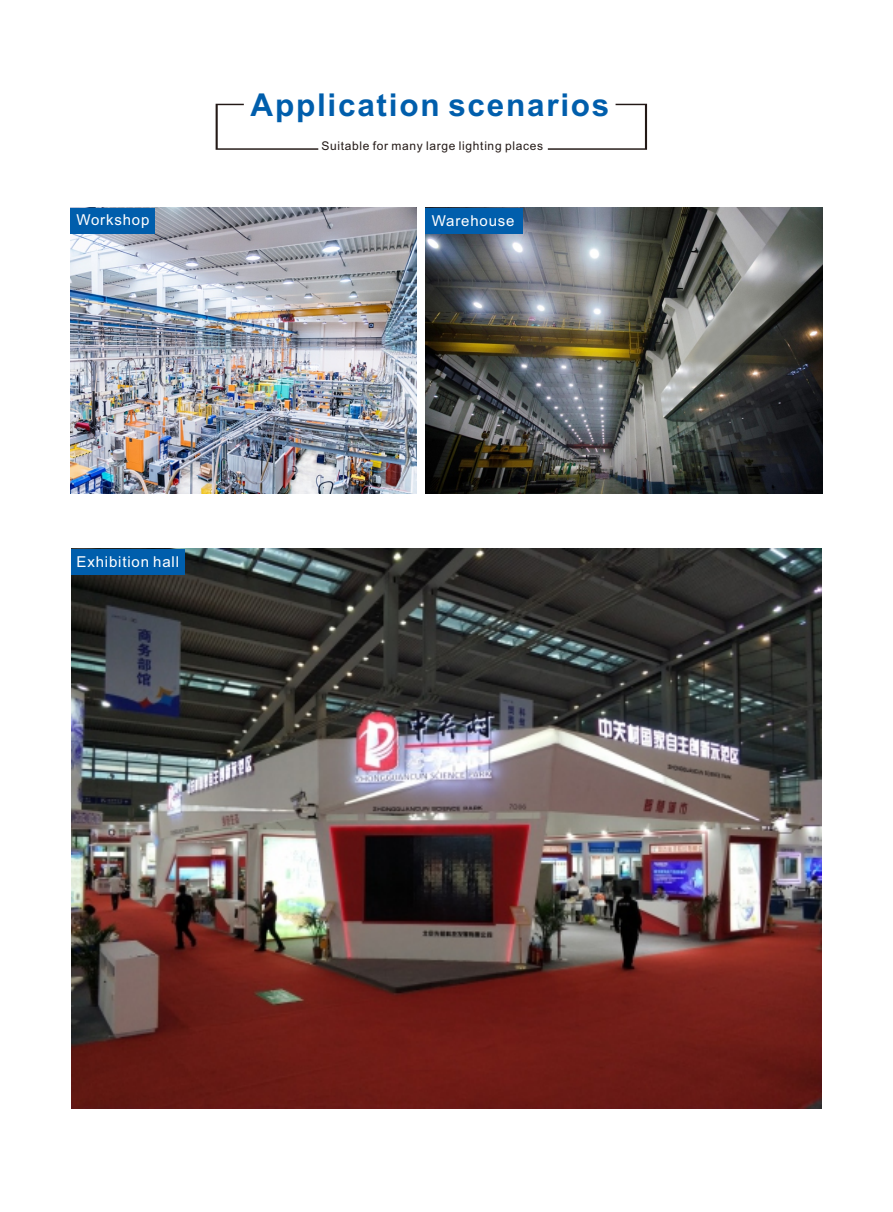
<style>
.page{position:relative;width:893px;height:1212px;background:#fff}
.page>*{position:absolute;margin:0;border:0;box-sizing:border-box;transform-origin:0 0}
.t1{font:700 31.5px "Arial";letter-spacing:.055em;color:#005eac}
.t2{font:15px "Arial";letter-spacing:.055em;color:#fff}
.t3{font:12px "Arial";letter-spacing:.055em;color:#231916}
</style>
<div class="page">
<img style="left:425px;top:208px;width:397px;height:285px">
<img style="left:71px;top:208px;width:345px;height:285px">
<img style="left:71px;top:549px;width:750px;height:559px">
<div style="left:71px;top:208px;width:84px;height:26px;background:#005eac"></div>
<div style="left:425px;top:208px;width:98px;height:26px;background:#005eac"></div>
<div style="left:71px;top:549px;width:113px;height:26px;background:#005eac"></div>
<svg style="left:216px;top:104px;width:431px;height:46px"></svg>
<h1 class="t1" style="left:251px;top:93px;width:360px">Application scenarios</h1>
<p class="t3" style="left:322px;top:141px;width:223px">Suitable for many large lighting places</p>
<p class="t2" style="left:76px;top:214px;width:75px">Workshop</p>
<p class="t2" style="left:432px;top:215px;width:84px">Warehouse</p>
<p class="t2" style="left:76px;top:556px;width:104px">Exhibition hall</p>
</div>
